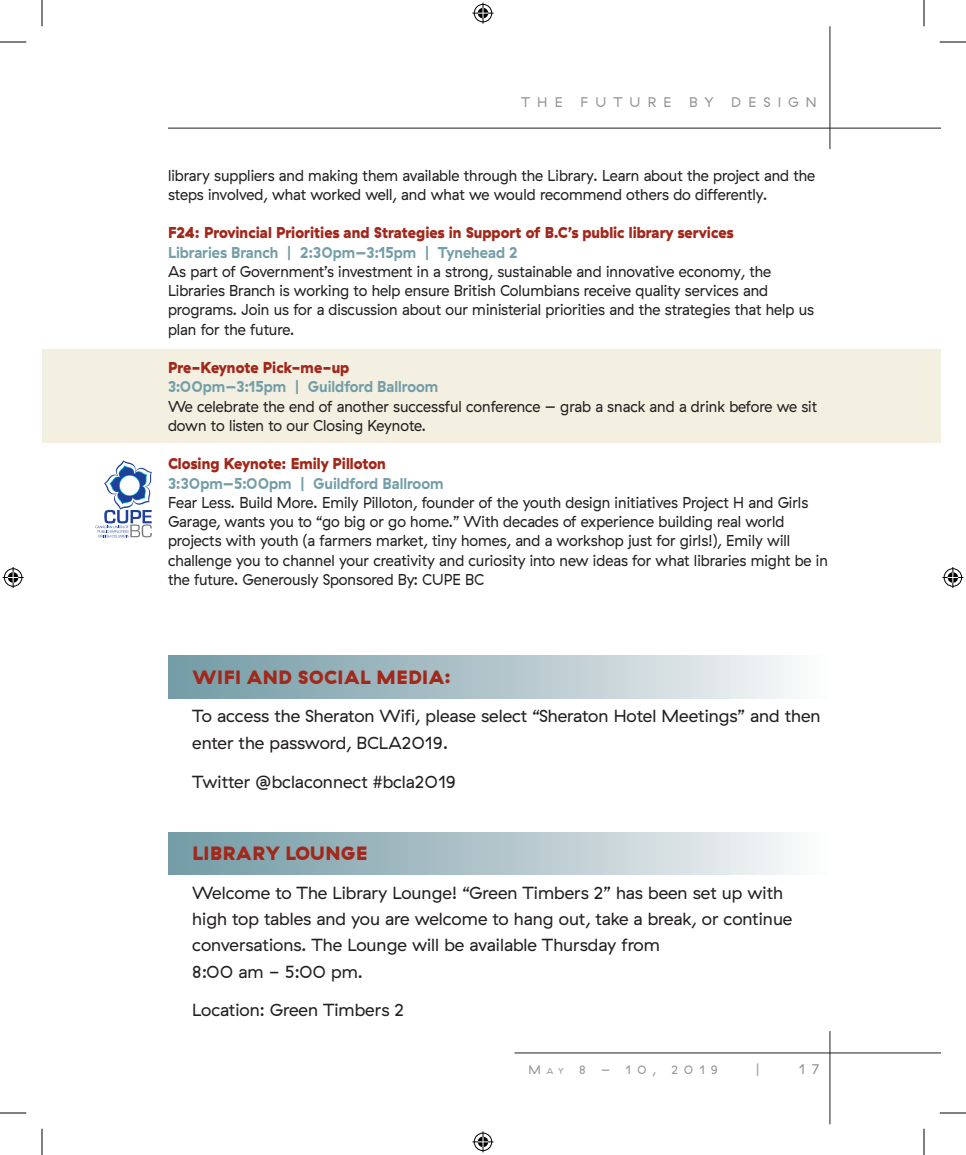
<style>
.page{position:relative;width:966px;height:1155px;background:#fff}
.page>*{position:absolute;margin:0;border:0;box-sizing:border-box;transform-origin:0 0}
.t1{font:900 19.25px "GT Haptik";letter-spacing:.03em;color:#a1281b}
.t2{font:17.5px/26.2px "GT Haptik";color:#231f20}
.t3{font:15.75px/19.2px "GT Haptik";color:#231f20;scale:.94 1}
.t4{font:900 15.75px "GT Haptik";color:#a1281b;scale:.94 1}
.t5{font:700 15.75px "GT Haptik";color:#739da7;scale:.94 1}
.t6{font:14px "GT Haptik";letter-spacing:.51em;color:#939598}
.t7{font:14px "GT Haptik";color:#939598}
.t8{font:12.25px "GT Haptik";letter-spacing:.48em;color:#939598}
.t9{font:8.58px "GT Haptik";color:#939598}
.s1{font-size:12.25px}
</style>
<div class="page">
<hr style="left:830px;top:26px;width:1px;height:123px;background:#231f20">
<hr style="left:830px;top:1031px;width:1px;height:93px;background:#231f20">
<hr style="left:514px;top:1053px;width:426px;height:1px;background:#231f20">
<hr style="left:168px;top:128px;width:772px;height:1px;background:#231f20">
<div style="left:42px;top:349px;width:898px;height:94px;background:#f3f0e2"></div>
<svg style="left:95px;top:460px;width:57px;height:77px"></svg>
<div style="left:168px;top:656px;width:661px;height:42px;background:linear-gradient(to right,#7098a3,#f9f8f9)"></div>
<div style="left:168px;top:832px;width:661px;height:42px;background:linear-gradient(to right,#7098a3,#f9f8f9)"></div>
<svg style="left:0;top:42px;width:26px;height:1px"></svg>
<svg style="left:940px;top:42px;width:26px;height:1px"></svg>
<svg style="left:0;top:1113px;width:26px;height:1px"></svg>
<svg style="left:940px;top:1113px;width:26px;height:1px"></svg>
<svg style="left:42px;top:0;width:1px;height:26px"></svg>
<svg style="left:42px;top:1129px;width:1px;height:26px"></svg>
<svg style="left:924px;top:0;width:1px;height:26px"></svg>
<svg style="left:924px;top:1129px;width:1px;height:26px"></svg>
<svg style="left:472px;top:3px;width:22px;height:21px"></svg>
<svg style="left:472px;top:1131px;width:22px;height:21px"></svg>
<svg style="left:3px;top:567px;width:21px;height:21px"></svg>
<svg style="left:942px;top:567px;width:21px;height:21px"></svg>
<p class="t6" style="left:521px;top:94px;width:43px">THE</p>
<p class="t6" style="left:581px;top:94px;width:92px">FUTURE</p>
<p class="t6" style="left:689px;top:94px;width:26px">B Y</p>
<p class="t6" style="left:731px;top:94px;width:87px">DESIGN</p>
<p class="t3" style="left:168px;top:166px;width:690px">library suppliers and making them available through the Library. Learn about the project and the steps involved, what worked well, and what we would recommend others do differently.</p>
<p class="t4" style="left:168px;top:223px;width:603px">F24: Provincial Priorities and Strategies in Support of B.C’s public library services</p>
<p class="t5" style="left:168px;top:242px;width:373px">Libraries Branch | 2:30pm–3:15pm | Tynehead 2</p>
<p class="t3" style="left:168px;top:262px;width:689px">As part of Government’s investment in a strong, sustainable and innovative economy, the Libraries Branch is working to help ensure British Columbians receive quality services and programs. Join us for a discussion about our ministerial priorities and the strategies that help us plan for the future.</p>
<p class="t4" style="left:168px;top:357px;width:194px">Pre-Keynote Pick-me-up</p>
<p class="t5" style="left:168px;top:377px;width:289px">3:00pm–3:15pm | Guildford Ballroom</p>
<p class="t3" style="left:168px;top:397px;width:692px">We celebrate the end of another successful conference – grab a snack and a drink before we sit down to listen to our Closing Keynote.</p>
<p class="t4" style="left:168px;top:454px;width:233px">Closing Keynote: Emily Pilloton</p>
<p class="t5" style="left:168px;top:473px;width:295px">3:30pm–5:00pm | Guildford Ballroom</p>
<p class="t3" style="left:168px;top:493px;width:704px">Fear Less. Build More. Emily Pilloton, founder of the youth design initiatives Project H and Girls Garage, wants you to “go big or go home.” With decades of experience building real world projects with youth (a farmers market, tiny homes, and a workshop just for girls!), Emily will challenge you to channel your creativity and curiosity into new ideas for what libraries might be in the future. Generously Sponsored By: CUPE BC</p>
<p class="t1" style="left:193px;top:664px;width:260px">WIFI AND SOCIAL MEDIA:</p>
<p class="t2" style="left:192px;top:703px;width:630px">To access the Sheraton Wifi, please select “Sheraton Hotel Meetings” and then enter the password, BCLA2019.</p>
<p class="t2" style="left:192px;top:769px;width:265px">Twitter @bclaconnect #bcla2019</p>
<p class="t1" style="left:193px;top:841px;width:177px">LIBRARY LOUNGE</p>
<p class="t2" style="left:192px;top:880px;width:602px">Welcome to The Library Lounge! “Green Timbers 2” has been set up with high top tables and you are welcome to hang out, take a break, or continue conversations. The Lounge will be available Thursday from<br>8:00 am - 5:00 pm.</p>
<p class="t2" style="left:192px;top:997px;width:213px">Location: Green Timbers 2</p>
<p class="t9" style="left:529px;top:1066px;width:37px"><span class="s1">M</span>ay</p>
<p class="t8" style="left:579px;top:1062px;width:33px">8 –</p>
<p class="t8" style="left:626px;top:1062px;width:32px">10,</p>
<p class="t8" style="left:671px;top:1062px;width:48px">2019</p>
<p class="t7" style="left:756px;top:1061px;width:5px">|</p>
<p class="t7" style="left:799px;top:1061px;width:22px">1 7</p>
</div>
